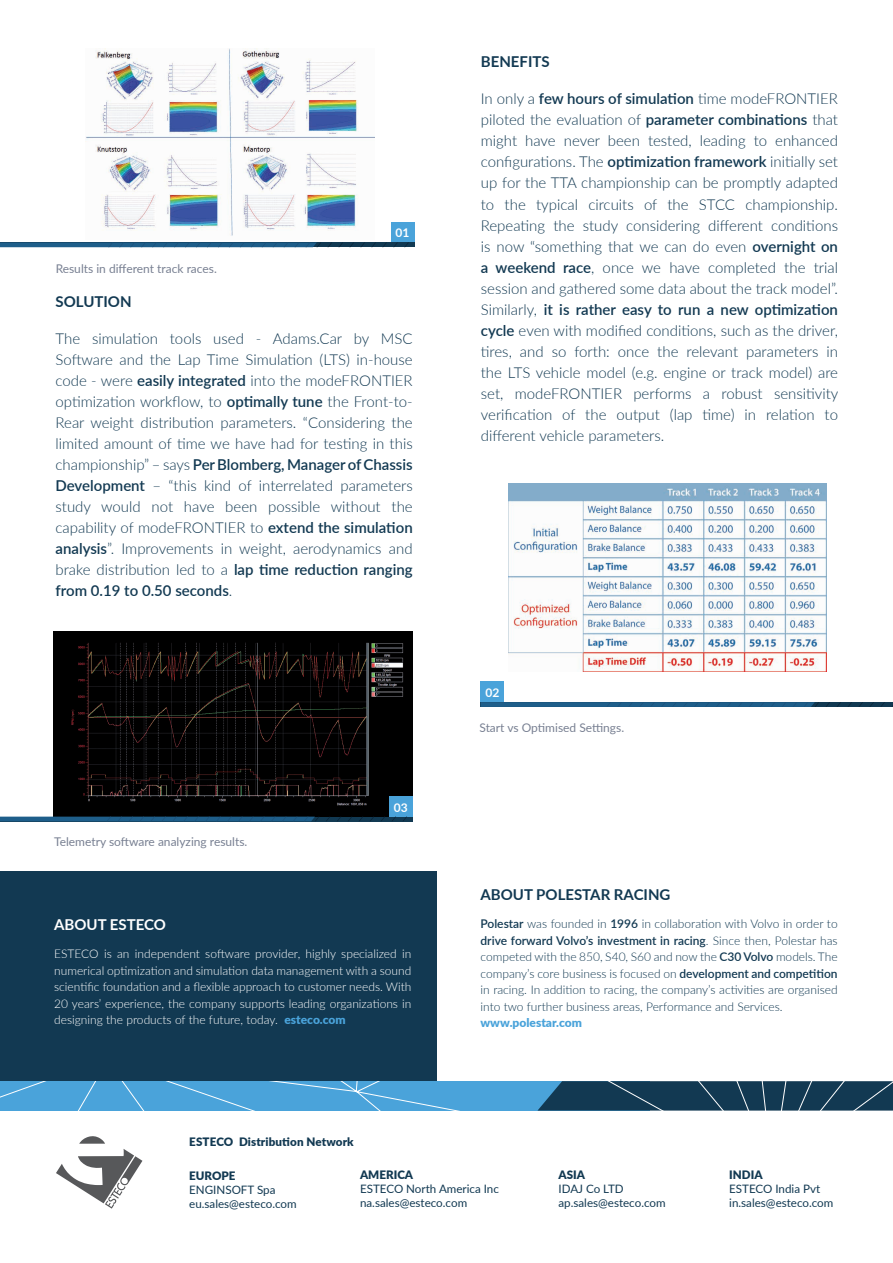
<style>
.page{position:relative;width:893px;height:1263px;background:#fff}
.page>*{position:absolute;margin:0;border:0;box-sizing:border-box;transform-origin:0 0}
.t1{font:300 15px/21px "Lato";color:#123952;text-align:justify}
.t2{font:700 15px "Lato";color:#123952}
.t3{font:700 15px "Lato";color:#fff}
.t4{font:300 12px/16.5px "Lato";color:#123952;text-align:justify}
.t5{font:300 12px/16.5px "Lato";color:#fff;text-align:justify}
.t6{font:12px "Lato";color:#788092}
.t7{font:900 12px "Lato";color:#4aa3da}
.t8{font:700 12px "Lato";color:#fff}
.t9{font:11.55px/14px "Lato";color:#123952}
.t10{font:900 11.55px "Lato";color:#123952}
.s1{font-weight:600}
.s2{font-weight:900;color:#4aa3da}
</style>
<div class="page">
<div style="left:0;top:871px;width:436px;height:210px;background:#123952"></div>
<img style="left:85px;top:49px;width:289px;height:187px">
<img style="left:54px;top:632px;width:358px;height:184px">
<img style="left:508px;top:484px;width:319px;height:187px">
<div style="left:391px;top:222px;width:23px;height:21px;background:#4aa3da"></div>
<div style="left:0;top:242px;width:414px;height:5px;background:#113952"></div>
<svg style="left:0;top:242px;width:321px;height:5px;background:#1c5982"></svg>
<div style="left:389px;top:796px;width:24px;height:21px;background:#4aa3da"></div>
<hr style="left:0;top:817px;width:413px;height:4px;background:#113952">
<svg style="left:0;top:817px;width:319px;height:4px"></svg>
<div style="left:480px;top:682px;width:24px;height:21px;background:#4aa3da"></div>
<svg style="left:480px;top:702px;width:413px;height:5px;background:#1a547b"></svg>
<svg style="left:56px;top:1136px;width:86px;height:72px"></svg>
<svg style="left:0;top:1081px;width:893px;height:29px;background:#3b7ea8"></svg>
<p class="t6" style="left:56px;top:260px;width:163px">Results in different track races.</p>
<p class="t8" style="left:396px;top:224px;width:15px">01</p>
<p class="t2" style="left:56px;top:290px;width:78px">SOLUTION</p>
<p class="t1" style="left:56px;top:328px;width:359px">The simulation tools used - Adams.Car by MSC Software and the Lap Time Simulation (LTS) in-house code - were <span class="s1">easily integrated</span> into the modeFRONTIER optimization workflow, to <span class="s1">optimally tune</span> the Front-to-Rear weight distribution parameters. “Considering the limited amount of time we have had for testing in this championship” – says <span class="s1">Per Blomberg, Manager of Chassis Development</span> – “this kind of interrelated parameters study would not have been possible without the capability of modeFRONTIER to <span class="s1">extend the simulation analysis</span>”. Improvements in weight, aerodynamics and brake distribution led to a <span class="s1">lap time reduction ranging from 0.19 to 0.50 seconds</span>.</p>
<p class="t6" style="left:54px;top:833px;width:195px">Telemetry software analyzing results.</p>
<p class="t8" style="left:394px;top:798px;width:15px">03</p>
<p class="t3" style="left:54px;top:913px;width:113px">ABOUT ESTECO</p>
<p class="t5" style="left:54px;top:945px;width:359px">ESTECO is an independent software provider, highly specialized in numerical optimization and simulation data management with a sound scientific foundation and a flexible approach to customer needs. With 20 years’ experience, the company supports leading organizations in designing the products of the future, today. <span class="s2">esteco.com</span></p>
<p class="t10" style="left:189px;top:1133px;width:166px">ESTECO Distribution Network</p>
<p class="t2" style="left:481px;top:50px;width:70px">BENEFITS</p>
<p class="t1" style="left:481px;top:88px;width:359px">In only a <span class="s1">few hours of simulation</span> time modeFRONTIER piloted the evaluation of <span class="s1">parameter combinations</span> that might have never been tested, leading to enhanced configurations. The <span class="s1">optimization framework</span> initially set up for the TTA championship can be promptly adapted to the typical circuits of the STCC championship.<br>Repeating the study considering different conditions is now “something that we can do even <span class="s1">overnight on a weekend race</span>, once we have completed the trial session and gathered some data about the track model”.<br>Similarly, <span class="s1">it is rather easy to run a new optimization cycle</span> even with modified conditions, such as the driver, tires, and so forth: once the relevant parameters in the LTS vehicle model (e.g. engine or track model) are set, modeFRONTIER performs a robust sensitivity verification of the output (lap time) in relation to different vehicle parameters.</p>
<p class="t8" style="left:485px;top:684px;width:15px">02</p>
<p class="t6" style="left:479px;top:719px;width:146px">Start vs Optimised Settings.</p>
<p class="t2" style="left:480px;top:883px;width:191px">ABOUT POLESTAR RACING</p>
<p class="t4" style="left:480px;top:915px;width:359px"><span class="s1">Polestar</span> was founded in <span class="s1">1996</span> in collaboration with Volvo in order to <span class="s1">drive forward Volvo’s investment in racing</span>. Since then, Polestar has competed with the 850, S40, S60 and now the <span class="s1">C30 Volvo</span> models. The company’s core business is focused on <span class="s1">development and competition </span>in racing. In addition to racing, the company’s activities are organised into two further business areas, Performance and Services.</p>
<p class="t7" style="left:480px;top:1014px;width:103px">www.polestar.com</p>
<p class="t10" style="left:189px;top:1167px;width:48px">EUROPE</p>
<p class="t9" style="left:189px;top:1182px;width:109px">ENGINSOFT Spa eu.sales@esteco.com</p>
<p class="t10" style="left:360px;top:1166px;width:55px">AMERICA</p>
<p class="t9" style="left:360px;top:1181px;width:140px">ESTECO North America Inc na.sales@esteco.com</p>
<p class="t10" style="left:558px;top:1166px;width:28px">ASIA</p>
<p class="t9" style="left:558px;top:1182px;width:109px">IDAJ Co LTD ap.sales@esteco.com</p>
<p class="t10" style="left:729px;top:1166px;width:35px">INDIA</p>
<p class="t9" style="left:729px;top:1181px;width:106px">ESTECO India Pvt in.sales@esteco.com</p>
</div>
